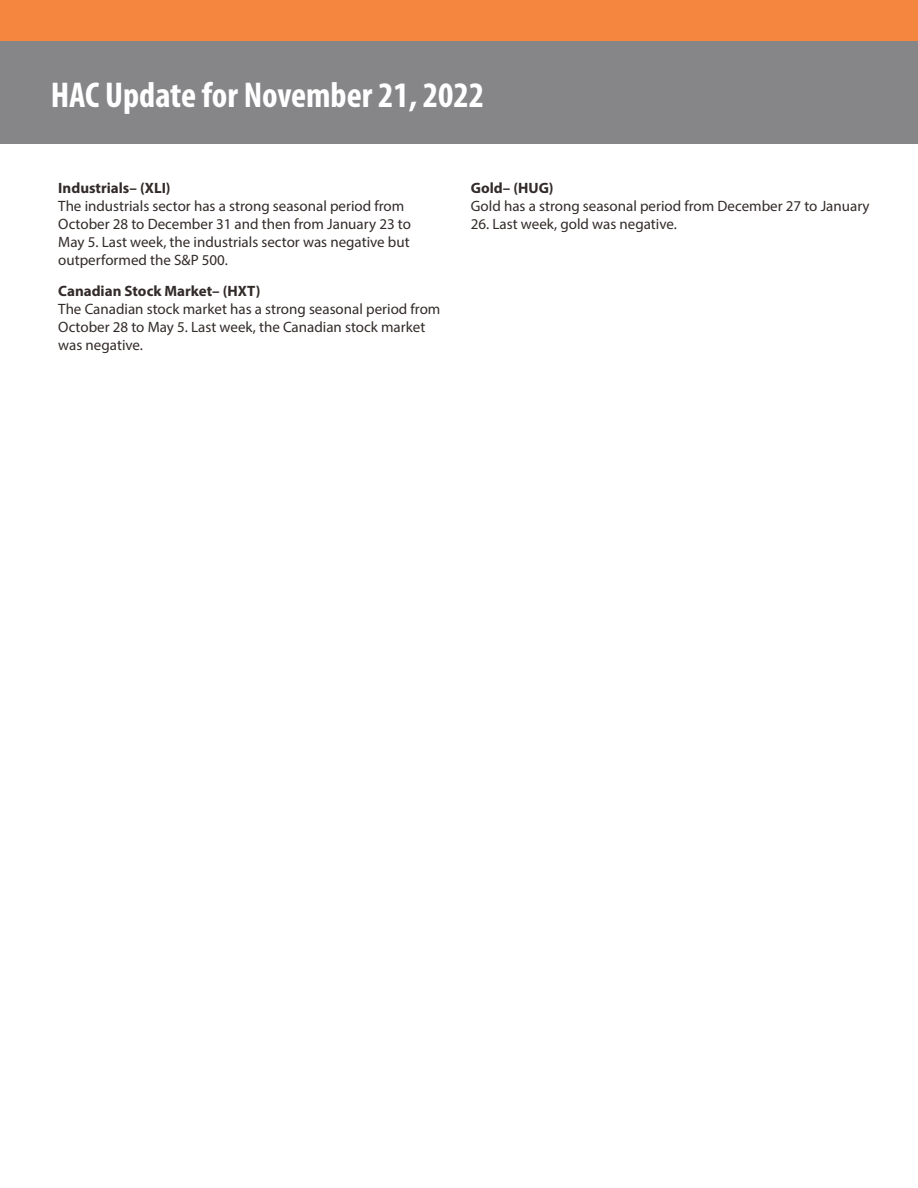
<style>
.page{position:relative;width:918px;height:1188px;background:#fff}
.page>*{position:absolute;margin:0;border:0;box-sizing:border-box;transform-origin:0 0}
.t1{font:700 condensed 36px "Myriad Pro";color:#fff}
.t2{font:15px/18px "Myriad Pro";color:#322b29}
.t3{font:700 15px "Myriad Pro";color:#322b29}
</style>
<div class="page">
<div style="left:0;top:41px;width:918px;height:103px;background:#868588"></div>
<div style="left:0;top:0;width:918px;height:41px;background:#f58640"></div>
<h1 class="t1" style="left:51px;top:82px;width:435px">HAC Update for November 21, 2022</h1>
<p class="t3" style="left:58px;top:182px;width:114px">Industrials– (XLI)</p>
<p class="t2" style="left:58px;top:198px;width:354px">The industrials sector has a strong seasonal period from October 28 to December 31 and then from January 23 to May 5. Last week, the industrials sector was negative but outperformed the S&amp;P 500.</p>
<p class="t3" style="left:58px;top:285px;width:204px">Canadian Stock Market– (HXT)</p>
<p class="t2" style="left:58px;top:301px;width:384px">The Canadian stock market has a strong seasonal period from<br>October 28 to May 5. Last week, the Canadian stock market was negative.</p>
<p class="t3" style="left:471px;top:182px;width:84px">Gold– (HUG)</p>
<p class="t2" style="left:471px;top:198px;width:400px">Gold has a strong seasonal period from December 27 to January</p>
<p class="t2" style="left:471px;top:216px;width:208px">26. Last week, gold was negative.</p>
</div>
